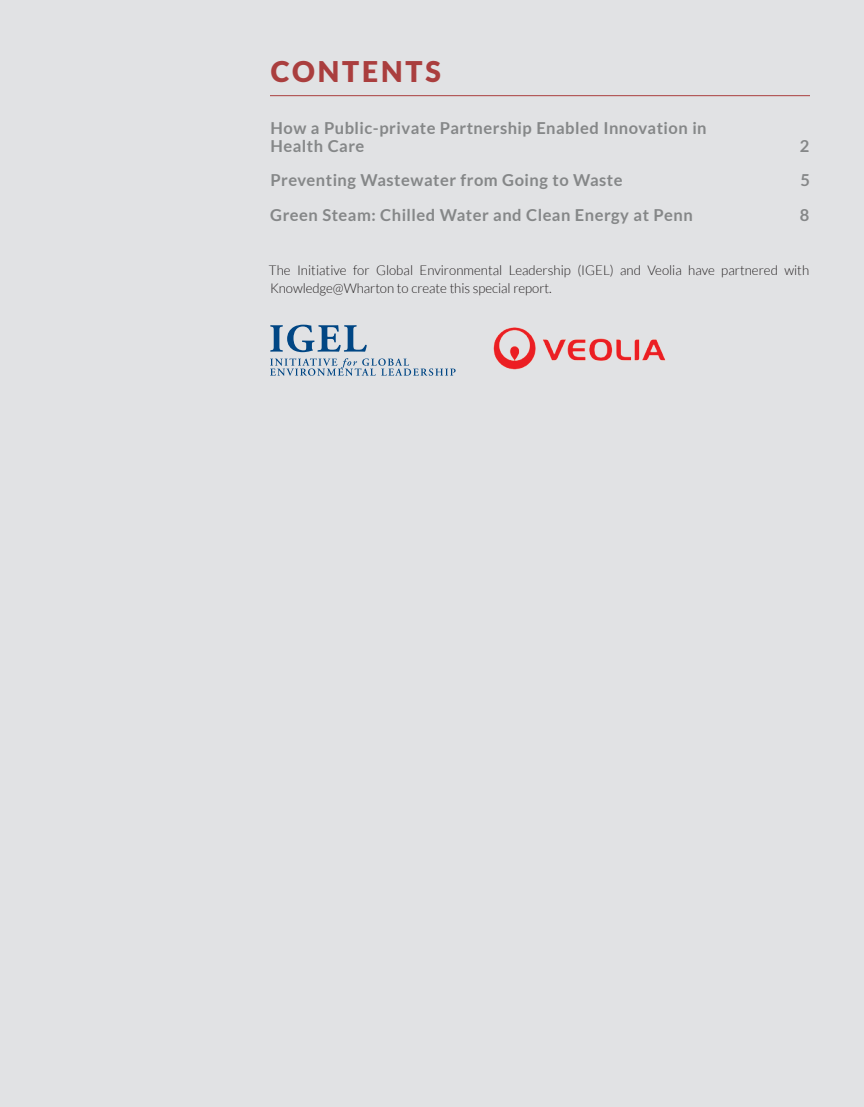
<style>
.page{position:relative;width:864px;height:1107px;background:#e1e2e4}
.page>*{position:absolute;margin:0;border:0;box-sizing:border-box;transform-origin:0 0}
.TOC_title{font:900 28.5px "Lato";letter-spacing:.1em;color:#aa3e3e}
.TOC_article_title{font:700 16.5px/18px "Lato";letter-spacing:.03em;color:#858788}
.TOC_intro{font:300 13.5px/18px "Lato";color:#231f20}
</style>
<div class="page">
<hr style="left:270px;top:95px;width:540px;height:1px;background:#aa3e3e">
<svg style="left:270px;top:325px;width:97px;height:27px"></svg>
<svg style="left:270px;top:358px;width:186px;height:18px"></svg>
<img style="left:493px;top:327px;width:173px;height:43px">
<p class="TOC_title" style="left:271px;top:55px;width:172px">CONTENTS</p>
<p class="TOC_article_title" style="left:271px;top:118px;width:438px">How a Public-private Partnership Enabled Innovation in<br>Health Care</p>
<p class="TOC_article_title" style="left:800px;top:136px;width:11px">2</p>
<p class="TOC_article_title" style="left:271px;top:171px;width:354px">Preventing Wastewater from Going to Waste</p>
<p class="TOC_article_title" style="left:800px;top:171px;width:11px">5</p>
<p class="TOC_article_title" style="left:270px;top:205px;width:424px">Green Steam: Chilled Water and Clean Energy at Penn</p>
<p class="TOC_article_title" style="left:800px;top:205px;width:11px">8</p>
<p class="TOC_intro" style="left:269px;top:262px;width:542px">The Initiative for Global Environmental Leadership (IGEL) and Veolia have partnered with<br>Knowledge@Wharton to create this special report.</p>
</div>
